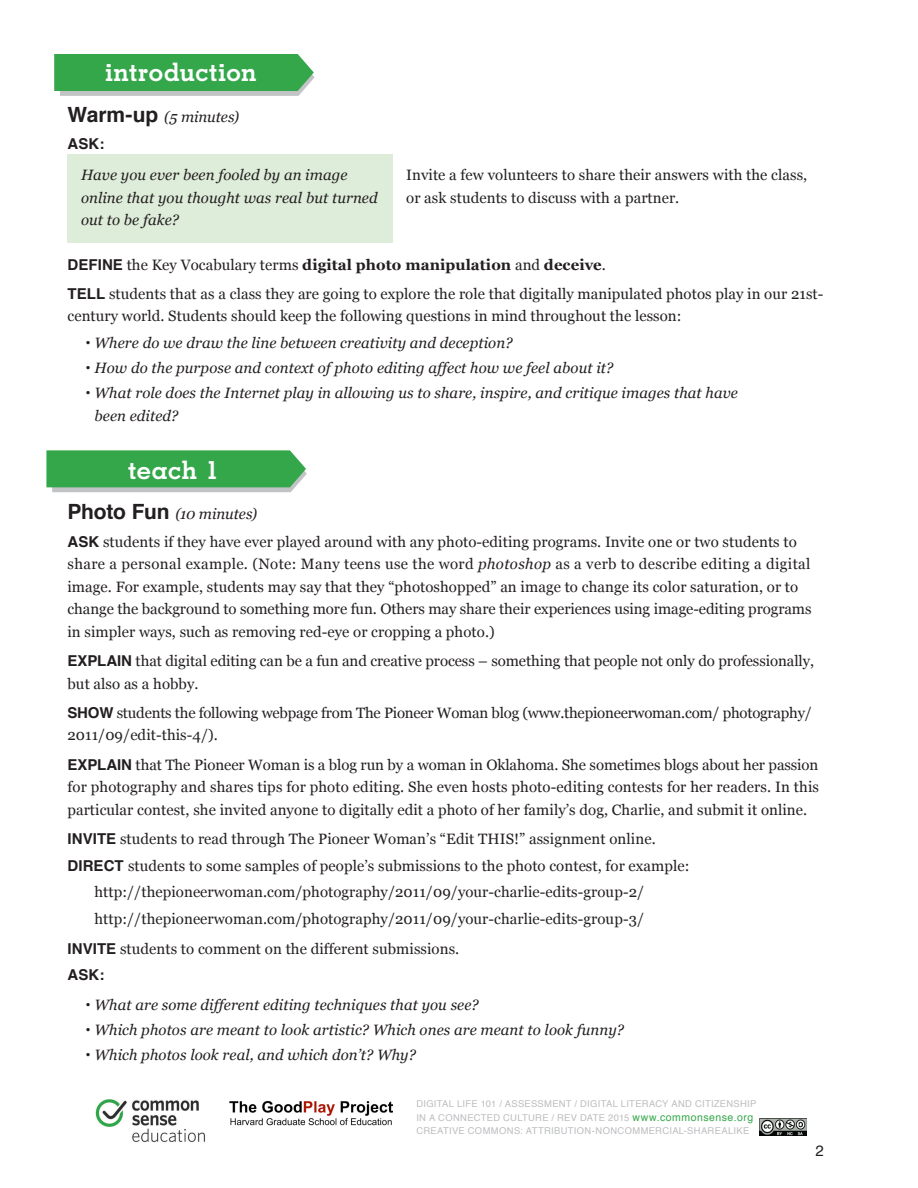
<style>
.page{position:relative;width:918px;height:1188px;background:#fff}
.page>*{position:absolute;margin:0;border:0;box-sizing:border-box;transform-origin:0 0}
.Header_-_Reg{font:700 25.5px "Geometric Slab 703 BT";letter-spacing:.02em;color:#fff}
.NEW___Bulleted_Quest{font:15px/22.5px "Georgia";letter-spacing:.005em;color:#231f20}
.NEW___Bulleted_Quest-2{font:italic 15px/22.5px "Georgia";letter-spacing:.005em;color:#231f20}
.Text{font:15px/22.5px "Georgia";letter-spacing:.005em;color:#231f20}
.NEW___Bulleted_Quest-3{font:15px/22.5px "Georgia";letter-spacing:-.015em;color:#231f20}
.Text-2{font:700 15px "Georgia";letter-spacing:.005em;color:#231f20}
.Header_-_Reg-2{font:italic 15px "Georgia";letter-spacing:-.005em;color:#231f20}
.Header_-_Arrow_Tab_a{font:italic 15px "Georgia";letter-spacing:-.005em;color:#231f20}
.Text-3{font:700 15px "Helvetica";letter-spacing:.005em;color:#231f20}
.t1{font:15px "Helvetica";color:#231f20}
.t2{font:9.3px/13.5px "Helvetica";letter-spacing:.035em;color:#bcbdc0}
.s1{font-family:"Helvetica";font-weight:700;font-style:normal;font-size:21px}
.s2{font-family:"Helvetica"}
.s3{font-weight:400}
.s4{font-family:"Helvetica";font-weight:700}
.s5{font-family:"Helvetica";font-weight:700;font-style:normal}
.s6{font-style:italic}
.s7{font-size:10.5px;color:#33a749}
</style>
<div class="page">
<img style="left:230px;top:1100px;width:162px;height:26px">
<img style="left:760px;top:1119px;width:47px;height:16px">
<img style="left:95px;top:1099px;width:110px;height:44px">
<svg style="left:54px;top:54px;width:261px;height:42px;background:#4aad5d"></svg>
<svg style="left:46px;top:450px;width:261px;height:42px;background:#4bad5e"></svg>
<div style="left:68px;top:154px;width:325px;height:89px;background:#deecda"></div>
<p class="Header_-_Reg" style="left:105px;top:56px;width:153px">introduction</p>
<p class="Header_-_Arrow_Tab_a" style="left:68px;top:106px;width:173px"><span class="s1">Warm-up</span> (5 minutes)</p>
<p class="Text-3" style="left:68px;top:132px;width:38px">ASK:</p>
<p class="NEW___Bulleted_Quest-2" style="left:81px;top:163px;width:298px">Have you ever been fooled by an image online that you thought was real but turned out to be fake?</p>
<p class="Text" style="left:406px;top:163px;width:403px">Invite a few volunteers to share their answers with the class, or ask students to discuss with a partner.</p>
<p class="Text-2" style="left:68px;top:253px;width:540px"><span class="s2">DEFINE</span> <span class="s3">the Key Vocabulary terms</span> digital photo manipulation <span class="s3">and</span> deceive<span class="s3">.</span></p>
<p class="Text" style="left:68px;top:282px;width:757px"><span class="s4">TELL</span> students that as a class they are going to explore the role that digitally manipulated photos play in our 21st&shy;century world. Students should keep the following questions in mind throughout the lesson:</p>
<p class="NEW___Bulleted_Quest-2" style="left:86px;top:331px;width:429px"><span class="s5">•</span> Where do we draw the line between creativity and deception?</p>
<p class="NEW___Bulleted_Quest-2" style="left:86px;top:356px;width:529px"><span class="s5">•</span> How do the purpose and context of photo editing affect how we feel about it?</p>
<p class="NEW___Bulleted_Quest-2" style="left:94px;top:381px;width:645px;text-indent:-9px"><span class="s5">•</span> What role does the Internet play in allowing us to share, inspire, and critique images that have been edited?</p>
<p class="Header_-_Reg" style="left:128px;top:454px;width:93px">teach 1</p>
<p class="Header_-_Reg-2" style="left:68px;top:503px;width:191px"><span class="s1">Photo Fun</span> (10 minutes)</p>
<p class="NEW___Bulleted_Quest" style="left:68px;top:530px;width:746px"><span class="s4">ASK</span> students if they have ever played around with any photo-editing programs. Invite one or two students to share a personal example. (Note: Many teens use the word <span class="s6">photoshop</span> as a verb to describe editing a digital image. For example, students may say that they “photoshopped” an image to change its color saturation, or to change the background to something more fun. Others may share their experiences using image-editing programs in simpler ways, such as removing red-eye or cropping a photo.)</p>
<p class="NEW___Bulleted_Quest" style="left:68px;top:649px;width:748px"><span class="s4">EXPLAIN</span> that digital editing can be a fun and creative process – something that people not only do professionally, but also as a hobby.</p>
<p class="NEW___Bulleted_Quest-3" style="left:68px;top:701px;width:746px"><span class="s4">SHOW</span> students the following webpage from The Pioneer Woman blog (www.thepioneerwoman.com/ photography/<br>2011/09/edit-this-4/).</p>
<p class="NEW___Bulleted_Quest" style="left:68px;top:753px;width:753px;text-align:justify"><span class="s4">EXPLAIN</span> that The Pioneer Woman is a blog run by a woman in Oklahoma. She sometimes blogs about her passion for photography and shares tips for photo editing. She even hosts photo-editing contests for her readers. In this particular contest, she invited anyone to digitally edit a photo of her family’s dog, Charlie, and submit it online.</p>
<p class="NEW___Bulleted_Quest" style="left:68px;top:827px;width:590px"><span class="s4">INVITE</span> students to read through The Pioneer Woman’s “Edit THIS!” assignment online.</p>
<p class="NEW___Bulleted_Quest" style="left:68px;top:854px;width:624px"><span class="s4">DIRECT</span> students to some samples of people’s submissions to the photo contest, for example:</p>
<p class="NEW___Bulleted_Quest" style="left:94px;top:880px;width:551px">http://thepioneerwoman.com/photography/2011/09/your-charlie-edits-group-2/</p>
<p class="NEW___Bulleted_Quest" style="left:94px;top:907px;width:551px">http://thepioneerwoman.com/photography/2011/09/your-charlie-edits-group-3/</p>
<p class="NEW___Bulleted_Quest" style="left:68px;top:936px;width:393px"><span class="s4">INVITE</span> students to comment on the different submissions.</p>
<p class="Text-3" style="left:68px;top:963px;width:38px">ASK:</p>
<p class="NEW___Bulleted_Quest-2" style="left:86px;top:993px;width:395px"><span class="s5">•</span> What are some different editing techniques that you see?</p>
<p class="NEW___Bulleted_Quest-2" style="left:86px;top:1018px;width:540px"><span class="s5">•</span> Which photos are meant to look artistic? Which ones are meant to look funny?</p>
<p class="NEW___Bulleted_Quest-2" style="left:86px;top:1043px;width:332px"><span class="s5">•</span> Which photos look real, and which don’t? Why?</p>
<p class="t2" style="left:416px;top:1098px;width:342px">DIGITAL LIFE 101 / ASSESSMENT / DIGITAL LITERACY AND CITIZENSHIP<br>IN A CONNECTED CULTURE / REV DATE 2015 <span class="s7">www.commonsense.org</span></p>
<p class="t2" style="left:416px;top:1125px;width:335px">CREATIVE COMMONS: ATTRIBUTION-NONCOMMERCIAL-SHAREALIKE</p>
<p class="t1" style="left:815px;top:1139px;width:10px">2</p>
</div>
